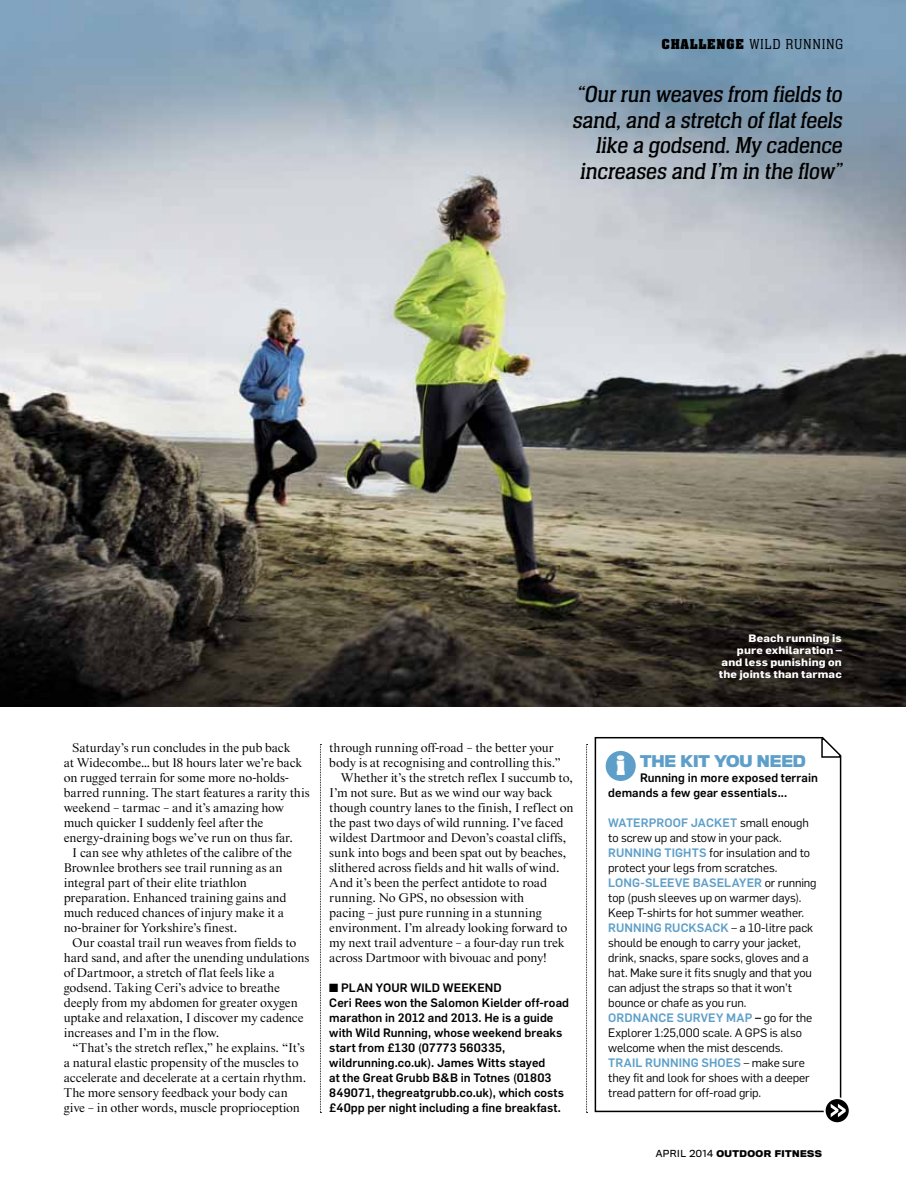
<style>
.page{position:relative;width:906px;height:1204px;background:#fff}
.page>*{position:absolute;margin:0;border:0;box-sizing:border-box;transform-origin:0 0}
.t1{font:24px/25.5px "Neue Aachen Pro";color:#000;text-align:right}
.t2{font:300 15px "Neue Aachen Pro";letter-spacing:.045em;color:#000}
.t3{font:700 15px "Titling Gothic FB Normal";letter-spacing:-.005em;color:#5e9fc9}
.t4{font:12.75px/15px "Starling";letter-spacing:-.015em;color:#000}
.t5{font:12px/15px "Flama";letter-spacing:-.005em;color:#000}
.t6{font:500 12px/15px "Flama";letter-spacing:.005em;color:#000}
.t7{font:500 12px "Flama";letter-spacing:.01em;color:#5e9fc9}
.t8{font:700 10.5px/12px "Flama";letter-spacing:.01em;color:#fff;text-align:right;scale:1.1 1}
.t9{font:700 8.7px "Titling Gothic FB Normal";letter-spacing:.05em;color:#000}
.s1{font-weight:700}
.s2{font-family:"Neue Aachen Pro";font-weight:900;font-size:29.25px;color:#fff}
.s3{font-weight:500;color:#5e9fc9}
.s4{font-weight:500}
.s5{font-weight:400;font-size:9px}
</style>
<div class="page">
<img style="left:0;top:0;width:906px;height:707px">
<svg style="left:320px;top:744px;width:1px;height:369px"></svg>
<svg style="left:586px;top:744px;width:1px;height:369px"></svg>
<svg style="left:594px;top:736px;width:248px;height:376px"></svg>
<div style="left:605px;top:750px;width:31px;height:31px;background:#5e9fc9;border-radius:50%"></div>
<svg style="left:824px;top:1098px;width:25px;height:25px"></svg>
<div style="left:823px;top:1097px;width:27px;height:27px;border:2px solid #fff;border-radius:50%"></div>
<svg style="left:830px;top:1103px;width:15px;height:14px"></svg>
<p class="t2" style="left:661px;top:36px;width:183px"><span class="s1">CHALLENGE</span> WILD RUNNING</p>
<h1 class="t1" style="left:572px;top:82px;width:275px">“Ourrun weaves from fields to sand,and a stretch offlatfeels like a godsend.My cadence increases and I’m in the flow”</h1>
<p class="t4" style="left:64px;top:740px;width:247px;text-indent:9px">Saturday’s run concludes in the pub back<br>at Widecombe… but 18 hours later we’re back on rugged terrain for some more no-holds&shy;barred running. The start features a rarity this weekend – tarmac – and it’s amazing how much quicker I suddenly feel after the energy-draining bogs we’ve run on thus far.</p>
<p class="t4" style="left:64px;top:845px;width:230px;text-indent:9px">I can see why athletes of the calibre of the Brownlee brothers see trail running as an integral part of their elite triathlon preparation. Enhanced training gains and much reduced chances of injury make it a no-brainer for Yorkshire’s finest.</p>
<p class="t4" style="left:64px;top:935px;width:247px;text-indent:9px">Our coastal trail run weaves from fields to hard sand, and after the unending undulations of Dartmoor, a stretch of flat feels like a godsend. Taking Ceri’s advice to breathe deeply from my abdomen for greater oxygen uptake and relaxation, I discover my cadence increases and I’m in the flow.</p>
<p class="t4" style="left:64px;top:1040px;width:244px;text-indent:9px">“That’s the stretch reflex,” he explains. “It’s a natural elastic propensity of the muscles to accelerate and decelerate at a certain rhythm.<br>The more sensory feedback your body can give – in other words, muscle proprioception</p>
<p class="t4" style="left:329px;top:740px;width:226px">through running off-road – the better your</p>
<p class="t4" style="left:329px;top:755px;width:233px">body is at recognising and controlling this.”</p>
<p class="t4" style="left:341px;top:770px;width:234px">Whether it’s the stretch reflex I succumb to,</p>
<p class="t4" style="left:329px;top:785px;width:225px">I’m not sure. But as we wind our way back</p>
<p class="t4" style="left:329px;top:800px;width:246px">though country lanes to the finish, I reflect on</p>
<p class="t4" style="left:329px;top:815px;width:236px">the past two days of wild running. I’ve faced</p>
<p class="t4" style="left:329px;top:830px;width:239px">wildest Dartmoor and Devon’s coastal cliffs,</p>
<p class="t4" style="left:329px;top:845px;width:238px">sunk into bogs and been spat out by beaches,</p>
<p class="t4" style="left:329px;top:860px;width:232px">slithered across fields and hit walls of wind.</p>
<p class="t4" style="left:329px;top:875px;width:219px">And it’s been the perfect antidote to road</p>
<p class="t4" style="left:329px;top:890px;width:196px">running. No GPS, no obsession with</p>
<p class="t4" style="left:329px;top:905px;width:214px">pacing – just pure running in a stunning</p>
<p class="t4" style="left:329px;top:920px;width:240px">environment. I’m already looking forward to</p>
<p class="t4" style="left:329px;top:935px;width:237px">my next trail adventure – a four-day run trek</p>
<p class="t4" style="left:329px;top:950px;width:219px">across Dartmoor with bivouac and pony!</p>
<p class="t6" style="left:329px;top:979px;width:241px">■ PLAN YOUR WILD WEEKEND<br>Ceri Rees won the Salomon Kielder off-road marathon in 2012 and 2013. He is a guide with Wild Running, whose weekend breaks start from £130 (07773 560335, wildrunning.co.uk). James Witts stayed<br>at the Great Grubb B&amp;B in Totnes (01803<br>849071, thegreatgrubb.co.uk), which costs £40pp per night including a fine breakfast.</p>
<p class="t8" style="left:719px;top:631px;width:113px">Beach running is<br>pure exhilaration – and less punishing on the joints than tarmac</p>
<p class="t3" style="left:616px;top:752px;width:191px"><span class="s2">i</span> THE KIT YOU NEED</p>
<p class="t6" style="left:608px;top:769px;width:211px;text-indent:32px">Running in more exposed terrain demands a few gear essentials...</p>
<p class="t7" style="left:608px;top:814px;width:9px">waterproo</p>
<p class="t7" style="left:681px;top:814px;width:19px">f jacket</p>
<p class="t5" style="left:608px;top:814px;width:202px;text-indent:132px">small enough to screw up and stow in your pack.</p>
<p class="t7" style="left:608px;top:844px;width:17px">Running</p>
<p class="t7" style="left:664px;top:844px;width:8px">tights</p>
<p class="t5" style="left:608px;top:844px;width:203px;text-indent:101px">for insulation and to protect your legs from scratches.</p>
<p class="t7" style="left:608px;top:874px;width:9px">long</p>
<p class="t7" style="left:640px;top:874px;width:13px">-slee</p>
<p class="t7" style="left:675px;top:874px;width:27px">ve baselayer</p>
<p class="t5" style="left:608px;top:874px;width:210px;text-indent:157px">or running top (push sleeves up on warmer days).<br>Keep T-shirts for hot summer weather.</p>
<p class="t7" style="left:608px;top:919px;width:9px">running</p>
<p class="t7" style="left:664px;top:919px;width:9px">rucksack</p>
<p class="t5" style="left:608px;top:919px;width:206px;text-indent:123px">– a 10-litre pack should be enough to carry your jacket, drink, snacks, spare socks, gloves and a hat. Make sure it fits snugly and that you can adjust the straps so that it won’t bounce or chafe as you run.</p>
<p class="t7" style="left:608px;top:1009px;width:18px">Ordnance</p>
<p class="t5" style="left:608px;top:1009px;width:206px;text-indent:69px"><span class="s3">Survey map</span> <span class="s4">–</span> go for the<br>Explorer 1:25,000 scale. A GPS is also welcome when the mist descends.</p>
<p class="t7" style="left:608px;top:1054px;width:15px">Trail</p>
<p class="t7" style="left:645px;top:1054px;width:9px">running</p>
<p class="t7" style="left:701px;top:1054px;width:9px">shoes</p>
<p class="t5" style="left:608px;top:1054px;width:203px;text-indent:136px">– make sure they fit and look for shoes with a deeper tread pattern for off-road grip.</p>
<p class="t9" style="left:656px;top:1148px;width:168px"><span class="s5">APRIL 2014</span> OUTDOOR FITNESS</p>
</div>
